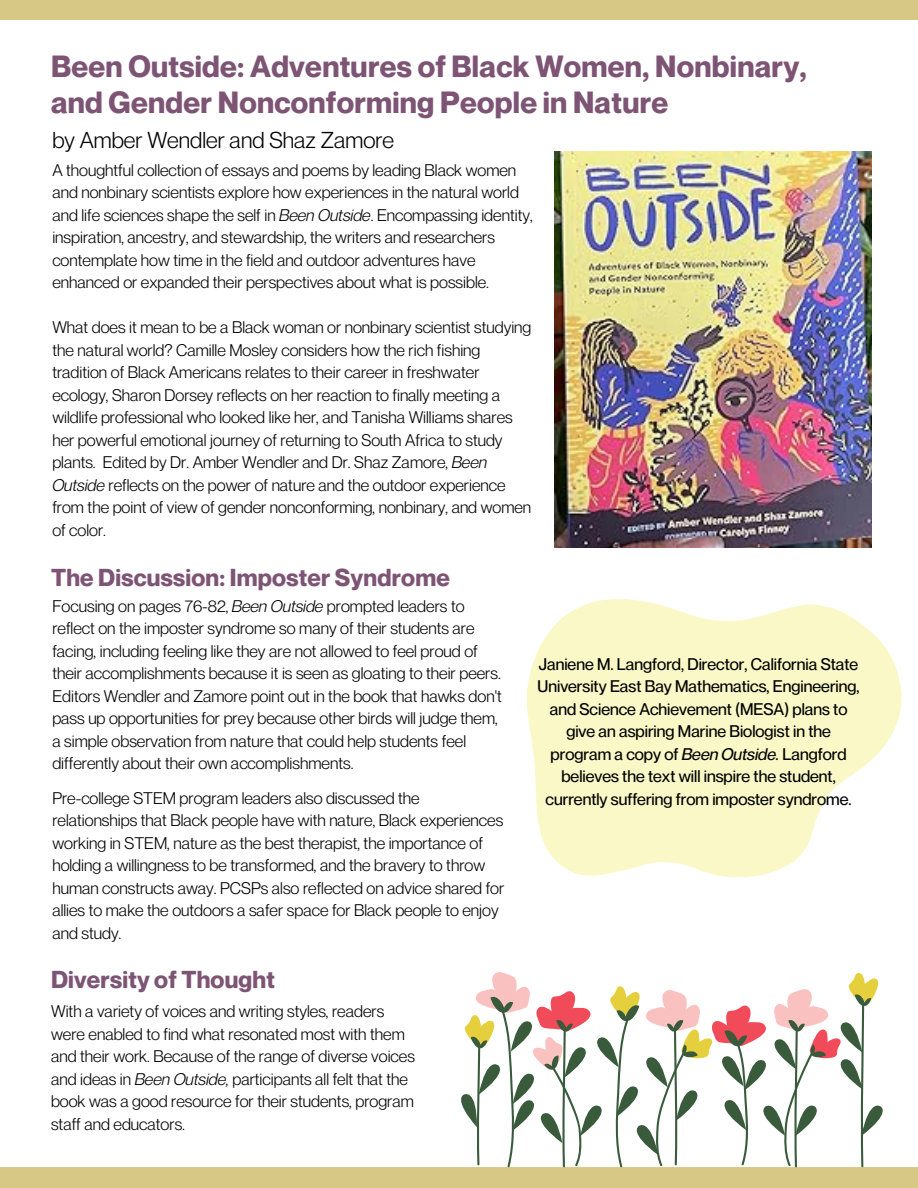
<style>
.page{position:relative;width:918px;height:1188px;background:#fff}
.page>*{position:absolute;margin:0;border:0;box-sizing:border-box;transform-origin:0 0}
.t1{font:700 30px/36px "Neue Montreal";letter-spacing:.01em;color:#7e5475}
.t2{font:700 24px "Neue Montreal";letter-spacing:.01em;color:#7e5475}
.t3{font:22.5px "Neue Montreal";color:#000}
.t4{font:16.5px/22.5px "Neue Montreal";color:#000}
.t5{font:500 16.5px/22.5px "Neue Montreal";color:#000;text-align:center}
.s1{font-style:italic}
</style>
<div class="page">
<div style="left:0;top:0;width:918px;height:20px;background:#d8c886"></div>
<img style="left:554px;top:152px;width:317px;height:396px">
<div style="left:0;top:1167px;width:918px;height:21px;background:#d8c886"></div>
<svg style="left:461px;top:972px;width:422px;height:195px"></svg>
<svg style="left:527px;top:599px;width:375px;height:279px;fill:#f9f8c6"></svg>
<p class="t1" style="left:51px;top:48px;width:757px">Been Outside: Adventures of Black Women, Nonbinary, and Gender Nonconforming People in Nature</p>
<p class="t3" style="left:52px;top:126px;width:343px">by Amber Wendler and Shaz Zamore</p>
<h4 class="t4" style="left:52px;top:158px;width:482px">A thoughtful collection of essays and poems by leading Black women and nonbinary scientists explore how experiences in the natural world and life sciences shape the self in <span class="s1">Been Outside</span>. Encompassing identity, inspiration, ancestry, and stewardship, the writers and researchers contemplate how time in the field and outdoor adventures have enhanced or expanded their perspectives about what is possible.</h4>
<h2 class="t4" style="left:52px;top:316px;width:481px">What does it mean to be a Black woman or nonbinary scientist studying the natural world? Camille Mosley considers how the rich fishing tradition of Black Americans relates to their career in freshwater ecology, Sharon Dorsey reflects on her reaction to finally meeting a wildlife professional who looked like her, and Tanisha Williams shares her powerful emotional journey of returning to South Africa to study plants. Edited by Dr. Amber Wendler and Dr. Shaz Zamore, <span class="s1">Been Outside</span> reflects on the power of nature and the outdoor experience from the point of view of gender nonconforming, nonbinary, and women of color.</h2>
<p class="t2" style="left:51px;top:562px;width:400px">The Discussion: Imposter Syndrome</p>
<h3 class="t4" style="left:52px;top:594px;width:451px">Focusing on pages 76-82, <span class="s1">Been Outside</span> prompted leaders to reflect on the imposter syndrome so many of their students are facing, including feeling like they are not allowed to feel proud of their accomplishments because it is seen as gloating to their peers.<br>Editors Wendler and Zamore point out in the book that hawks don't pass up opportunities for prey because other birds will judge them, a simple observation from nature that could help students feel differently about their own accomplishments.</h3>
<p class="t4" style="left:52px;top:786px;width:453px">Pre-college STEM program leaders also discussed the relationships that Black people have with nature, Black experiences working in STEM, nature as the best therapist, the importance of holding a willingness to be transformed, and the bravery to throw human constructs away. PCSPs also reflected on advice shared for allies to make the outdoors a safer space for Black people to enjoy and study.</p>
<h2 class="t2" style="left:51px;top:965px;width:225px">Diversity of Thought</h2>
<p class="t4" style="left:51px;top:1000px;width:365px">With a variety of voices and writing styles, readers were enabled to find what resonated most with them and their work. Because of the range of diverse voices and ideas in <span class="s1">Been Outside,</span> participants all felt that the book was a good resource for their students, program staff and educators.</p>
<p class="t5" style="left:538px;top:652px;width:324px">Janiene M. Langford, Director, California State University East Bay Mathematics, Engineering, and Science Achievement (MESA) plans to give an aspiring Marine Biologist in the program a copy of <span class="s1">Been Outside.</span> Langford believes the text will inspire the student, currently suffering from imposter syndrome.</p>
</div>
